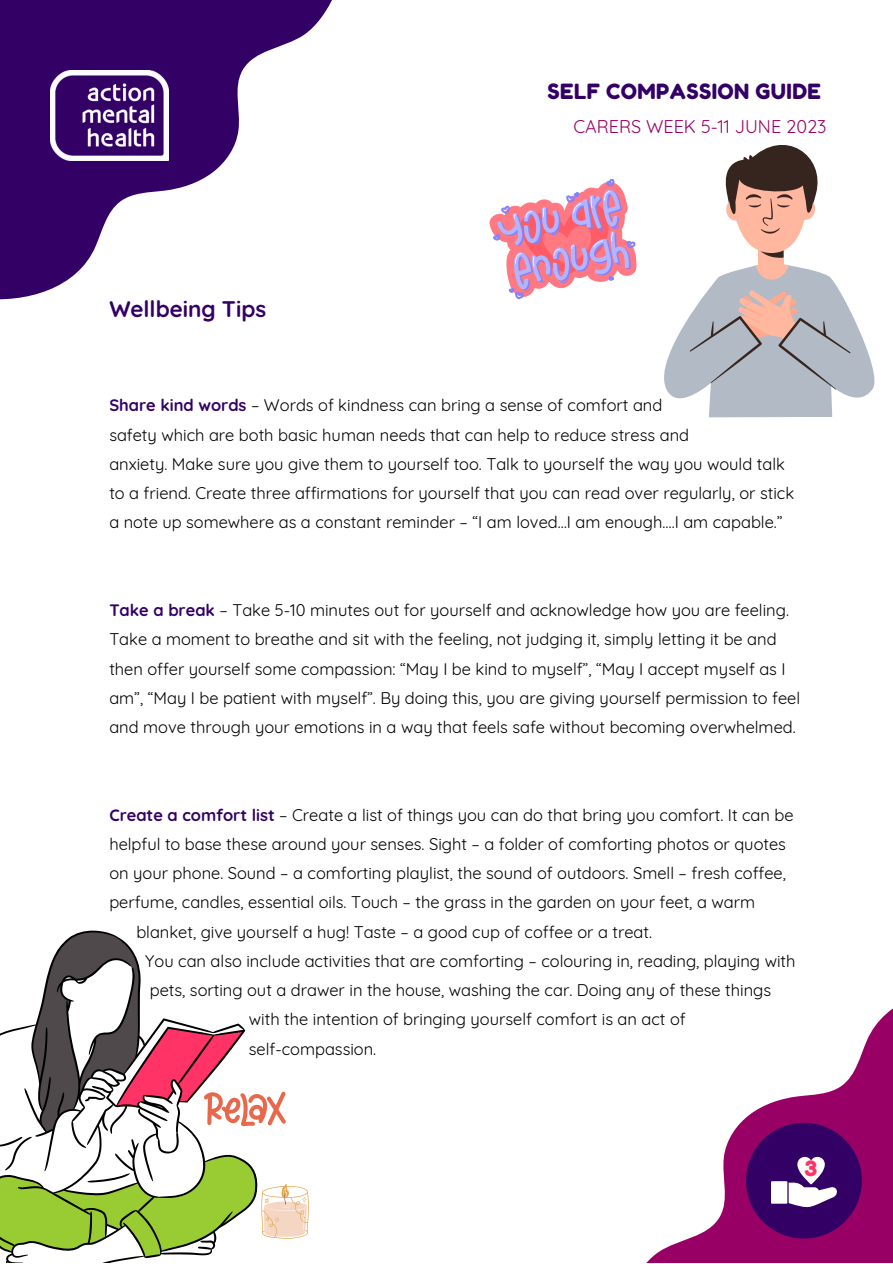
<style>
.page{position:relative;width:893px;height:1264px;background:#fff}
.page>*{position:absolute;margin:0;border:0;box-sizing:border-box;transform-origin:0 0}
.t1{font:700 22.5px "Quicksand";color:#306}
.t2{font:21px "Fredoka One";letter-spacing:.02em;color:#306}
.t3{font:21px "Fredoka One";color:#f36}
.t4{font:18px "Quicksand";color:#906}
.t5{font:16.5px/29.2px "Quicksand";color:#000}
.s1{font-weight:700;color:#306}
</style>
<div class="page">
<svg style="left:647px;top:1009px;width:245px;height:253px"></svg>
<svg style="left:746px;top:1122px;width:115px;height:116px"></svg>
<svg style="left:0;top:930px;width:230px;height:332px"></svg>
<svg style="left:0;top:1155px;width:308px;height:102px"></svg>
<svg style="left:32px;top:931px;width:254px;height:201px"></svg>
<svg style="left:489px;top:145px;width:386px;height:272px"></svg>
<svg style="left:0;top:0;width:332px;height:300px;fill:#306"></svg>
<img style="left:50px;top:71px;width:118px;height:89px">
<p class="t1" style="left:109px;top:294px;width:158px">Wellbeing Tips</p>
<p class="t2" style="left:547px;top:78px;width:275px">SELF COMPASSION GUIDE</p>
<p class="t4" style="left:573px;top:115px;width:255px">CARERS WEEK 5-11 JUNE 2023</p>
<p class="t5" style="left:109px;top:390px;width:554px"><span class="s1">Share kind words</span> – Words of kindness can bring a sense of comfort and</p>
<p class="t5" style="left:109px;top:420px;width:581px">safety which are both basic human needs that can help to reduce stress and</p>
<p class="t5" style="left:109px;top:449px;width:686px">anxiety. Make sure you give them to yourself too. Talk to yourself the way you would talk to a friend. Create three affirmations for yourself that you can read over regularly, or stick a note up somewhere as a constant reminder – “I am loved…I am enough….I am capable.”</p>
<p class="t5" style="left:109px;top:595px;width:692px"><span class="s1">Take a break</span> – Take 5-10 minutes out for yourself and acknowledge how you are feeling.<br>Take a moment to breathe and sit with the feeling, not judging it, simply letting it be and then offer yourself some compassion: “May I be kind to myself”, “May I accept myself as I am”, “May I be patient with myself”. By doing this, you are giving yourself permission to feel and move through your emotions in a way that feels safe without becoming overwhelmed.</p>
<p class="t5" style="left:109px;top:800px;width:685px"><span class="s1">Create a comfort list</span> – Create a list of things you can do that bring you comfort. It can be helpful to base these around your senses. Sight – a folder of comforting photos or quotes on your phone. Sound – a comforting playlist, the sound of outdoors. Smell – fresh coffee, perfume, candles, essential oils. Touch – the grass in the garden on your feet, a warm</p>
<p class="t5" style="left:136px;top:916px;width:517px">blanket, give yourself a hug! Taste – a good cup of coffee or a treat.</p>
<p class="t5" style="left:145px;top:946px;width:651px">You can also include activities that are comforting – colouring in, reading, playing with</p>
<p class="t5" style="left:150px;top:975px;width:622px">pets, sorting out a drawer in the house, washing the car. Doing any of these things</p>
<p class="t5" style="left:249px;top:1004px;width:438px">with the intention of bringing yourself comfort is an act of</p>
<p class="t5" style="left:249px;top:1033px;width:129px">self-compassion.</p>
<p class="t3" style="left:804px;top:1155px;width:14px">3</p>
</div>
